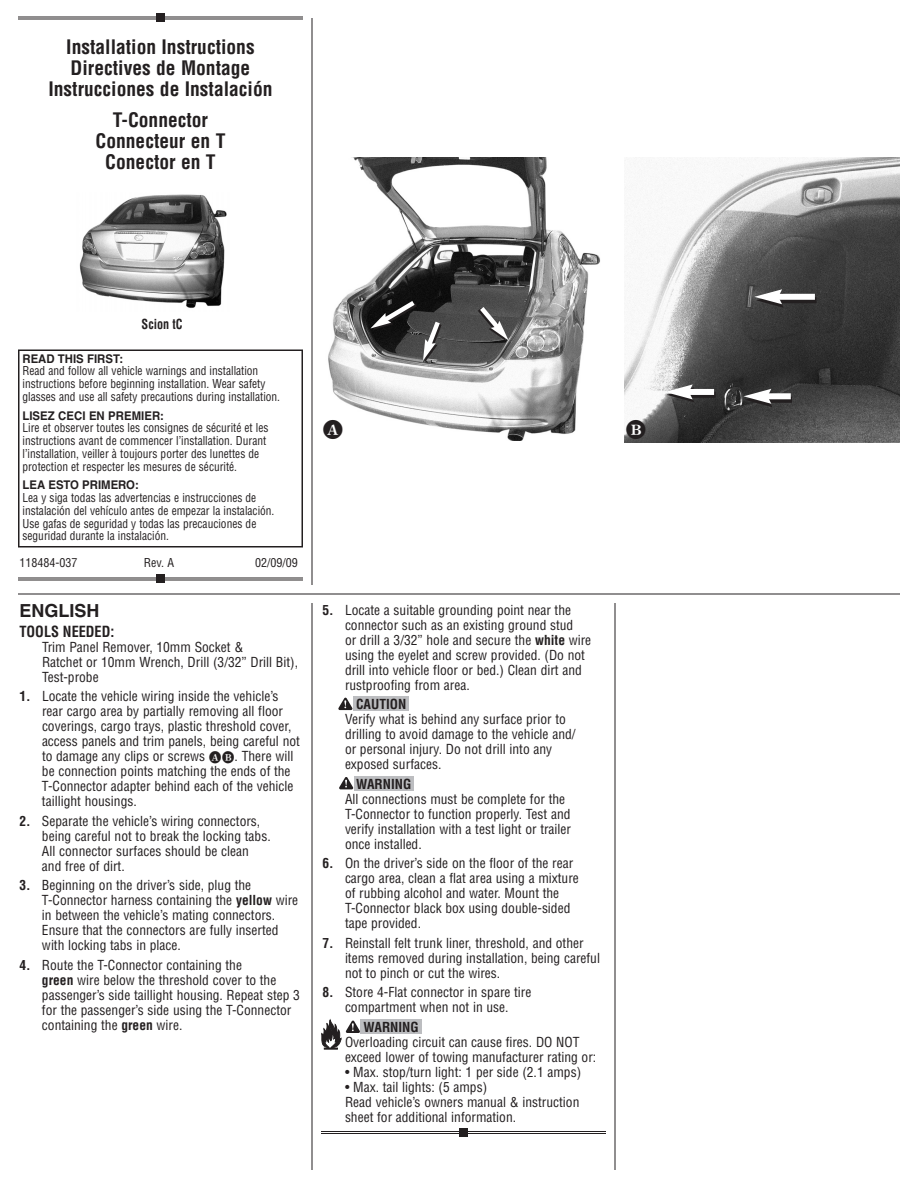
<style>
.page{position:relative;width:918px;height:1188px;background:#fff}
.page>*{position:absolute;margin:0;border:0;box-sizing:border-box;transform-origin:0 0}
.t1{font:condensed 54px "Helvetica";color:#fff}
.t2{font:700 condensed 19.5px/21px "Helvetica";color:#231f20;text-align:center}
.t3{font:700 18px "Helvetica";color:#231f20}
.t4{font:700 condensed 15px "Helvetica";color:#231f20;scale:.95 1}
.t5{font:condensed 13.5px/15px "Helvetica";color:#231f20}
.t6{font:700 condensed 13.5px "Helvetica";color:#231f20}
.t7{font:700 condensed 13.5px "Helvetica";color:#231f20;scale:.9 1}
.t8{font:condensed 12px/12.8px "Helvetica";color:#231f20;scale:.95 1}
.t9{font:700 12px "Helvetica";color:#231f20;scale:.95 1}
.t10{font:condensed 12px "Helvetica";color:#231f20}
.s1{font-weight:700}
</style>
<div class="page">
<div style="left:353px;top:697px;width:56px;height:14px;background:#bcbdc0"></div>
<svg style="left:338px;top:698px;width:14px;height:12px"></svg>
<div style="left:354px;top:776px;width:60px;height:14px;background:#bcbdc0"></div>
<svg style="left:339px;top:777px;width:14px;height:12px"></svg>
<div style="left:361px;top:1020px;width:61px;height:14px;background:#bcbdc0"></div>
<svg style="left:321px;top:1018px;width:17px;height:32px"></svg>
<svg style="left:322px;top:1020px;width:38px;height:29px"></svg>
<hr style="left:312px;top:603px;width:1px;height:567px;background:#231f20">
<hr style="left:312px;top:18px;width:1px;height:567px;background:#231f20">
<hr style="left:615px;top:603px;width:1px;height:567px;background:#231f20">
<hr style="left:18px;top:16px;width:285px;height:1px;background:#231f20">
<hr style="left:18px;top:18px;width:285px;height:1px;background:#231f20">
<div style="left:156px;top:14px;width:9px;height:8px;background:#231f20"></div>
<hr style="left:18px;top:577px;width:285px;height:1px;background:#231f20">
<hr style="left:18px;top:579px;width:285px;height:1px;background:#231f20">
<div style="left:156px;top:574px;width:9px;height:10px;background:#231f20"></div>
<img style="left:624px;top:158px;width:276px;height:284px">
<hr style="left:321px;top:1131px;width:285px;height:1px;background:#231f20">
<hr style="left:321px;top:1133px;width:285px;height:1px;background:#231f20">
<div style="left:459px;top:1128px;width:9px;height:9px;background:#231f20"></div>
<hr style="left:18px;top:594px;width:882px;height:1px;background:#231f20">
<div style="left:18px;top:350px;width:285px;height:198px;border:2px solid #231f20"></div>
<img style="left:79px;top:194px;width:148px;height:114px">
<img style="left:328px;top:158px;width:272px;height:282px">
<div style="left:689px;top:392px;width:27px;height:6px;background:#231f20"></div>
<svg style="left:773px;top:397px;width:19px;height:6px"></svg>
<div style="left:778px;top:297px;width:39px;height:6px;background:#231f20"></div>
<div style="left:777px;top:294px;width:38px;height:6px;background:#fff"></div>
<svg style="left:754px;top:289px;width:30px;height:19px"></svg>
<div style="left:766px;top:393px;width:25px;height:6px;background:#fff"></div>
<svg style="left:744px;top:389px;width:29px;height:18px"></svg>
<div style="left:687px;top:389px;width:27px;height:6px;background:#fff"></div>
<svg style="left:665px;top:384px;width:29px;height:18px"></svg>
<svg style="left:370px;top:297px;width:75px;height:65px;background:#494949"></svg>
<svg style="left:473px;top:302px;width:35px;height:39px"></svg>
<svg style="left:626px;top:420px;width:20px;height:19px"></svg>
<svg style="left:328px;top:420px;width:15px;height:19px"></svg>
<h2 class="t2" style="left:48px;top:38px;width:226px">Installation Instructions<br>Directives de Montage<br>Instrucciones de Instalación</h2>
<h2 class="t2" style="left:96px;top:111px;width:131px">T-Connector<br>Connecteur en T<br>Conector en T</h2>
<p class="t7" style="left:142px;top:319px;width:47px">Scion tC</p>
<p class="t9" style="left:22px;top:354px;width:108px">READ THIS FIRST:</p>
<p class="t8" style="left:22px;top:366px;width:273px">Read and follow all vehicle warnings and installation instructions before beginning installation. Wear safety glasses and use all safety precautions during installation.</p>
<p class="t9" style="left:22px;top:411px;width:150px">LISEZ CECI EN PREMIER:</p>
<p class="t8" style="left:22px;top:423px;width:261px">Lire et observer toutes les consignes de sécurité et les instructions avant de commencer l’installation. Durant l’installation, veiller à toujours porter des lunettes de protection et respecter les mesures de sécurité.</p>
<p class="t9" style="left:22px;top:481px;width:124px">LEA ESTO PRIMERO:</p>
<p class="t8" style="left:22px;top:492px;width:267px">Lea y siga todas las advertencias e instrucciones de instalación del vehículo antes de empezar la instalación.<br>Use gafas de seguridad y todas las precauciones de seguridad durante la instalación.</p>
<p class="t10" style="left:20px;top:558px;width:59px">118484-037</p>
<p class="t10" style="left:144px;top:558px;width:32px">Rev. A</p>
<p class="t10" style="left:255px;top:558px;width:44px">02/09/09</p>
<h3 class="t3" style="left:20px;top:604px;width:81px">ENGLISH</h3>
<p class="t4" style="left:20px;top:626px;width:101px">TOOLS NEEDED:</p>
<p class="t5" style="left:42px;top:641px;width:258px">Trim Panel Remover, 10mm Socket &amp;<br>Ratchet or 10mm Wrench, Drill (3/32” Drill Bit),<br>Test-probe</p>
<p class="t5" style="left:42px;top:690px;width:259px;text-indent:-23px"><span class="s1">1.</span> Locate the vehicle wiring inside the vehicle’s rear cargo area by partially removing all floor coverings, cargo trays, plastic threshold cover, access panels and trim panels, being careful not to damage any clips or screws</p>
<p class="t5" style="left:42px;top:750px;width:253px;text-indent:193px">. There will be connection points matching the ends of the<br>T-Connector adapter behind each of the vehicle taillight housings.</p>
<p class="t5" style="left:42px;top:815px;width:230px;text-indent:-23px"><span class="s1">2.</span> Separate the vehicle’s wiring connectors, being careful not to break the locking tabs.<br>All connector surfaces should be clean and free of dirt.</p>
<p class="t5" style="left:42px;top:879px;width:258px;text-indent:-22px"><span class="s1">3.</span> Beginning on the driver’s side, plug the T-Connector harness containing the <span class="s1">yellow</span> wire in between the vehicle’s mating connectors.<br>Ensure that the connectors are fully inserted with locking tabs in place.</p>
<p class="t5" style="left:42px;top:959px;width:259px;text-indent:-23px"><span class="s1">4.</span> Route the T-Connector containing the<br><span class="s1">green</span> wire below the threshold cover to the passenger’s side taillight housing. Repeat step 3 for the passenger’s side using the T-Connector containing the <span class="s1">green</span> wire.</p>
<h1 class="t1" style="left:323px;top:409px;width:19px">•</h1>
<p class="t5" style="left:345px;top:603px;width:248px;text-indent:-23px"><span class="s1">5.</span> Locate a suitable grounding point near the connector such as an existing ground stud<br>or drill a 3/32” hole and secure the <span class="s1">white</span> wire using the eyelet and screw provided. (Do not drill into vehicle floor or bed.) Clean dirt and rustproofing from area.</p>
<p class="t6" style="left:356px;top:699px;width:52px">CAUTION</p>
<p class="t5" style="left:345px;top:713px;width:232px">Verify what is behind any surface prior to drilling to avoid damage to the vehicle and/ or personal injury. Do not drill into any exposed surfaces.</p>
<p class="t6" style="left:356px;top:778px;width:57px">WARNING</p>
<p class="t5" style="left:345px;top:792px;width:228px">All connections must be complete for the T-Connector to function properly. Test and verify installation with a test light or trailer once installed.</p>
<p class="t5" style="left:345px;top:857px;width:235px;text-indent:-23px"><span class="s1">6.</span> On the driver’s side on the floor of the rear cargo area, clean a flat area using a mixture of rubbing alcohol and water. Mount the T-Connector black box using double-sided tape provided.</p>
<p class="t5" style="left:345px;top:936px;width:257px;text-indent:-23px"><span class="s1">7.</span> Reinstall felt trunk liner, threshold, and other items removed during installation, being careful not to pinch or cut the wires.</p>
<p class="t5" style="left:323px;top:986px;width:210px;text-align:center"><span class="s1">8.</span> Store 4-Flat connector in spare tire compartment when not in use.</p>
<p class="t6" style="left:364px;top:1021px;width:57px">WARNING</p>
<p class="t5" style="left:345px;top:1035px;width:253px">Overloading circuit can cause fires. DO NOT exceed lower of towing manufacturer rating or:</p>
<p class="t5" style="left:345px;top:1065px;width:238px">• Max. stop/turn light: 1 per side (2.1 amps)</p>
<p class="t5" style="left:345px;top:1080px;width:236px">• Max. tail lights: (5 amps)<br>Read vehicle’s owners manual &amp; instruction sheet for additional information.</p>
<h1 class="t1" style="left:626px;top:409px;width:19px">•</h1>
</div>
